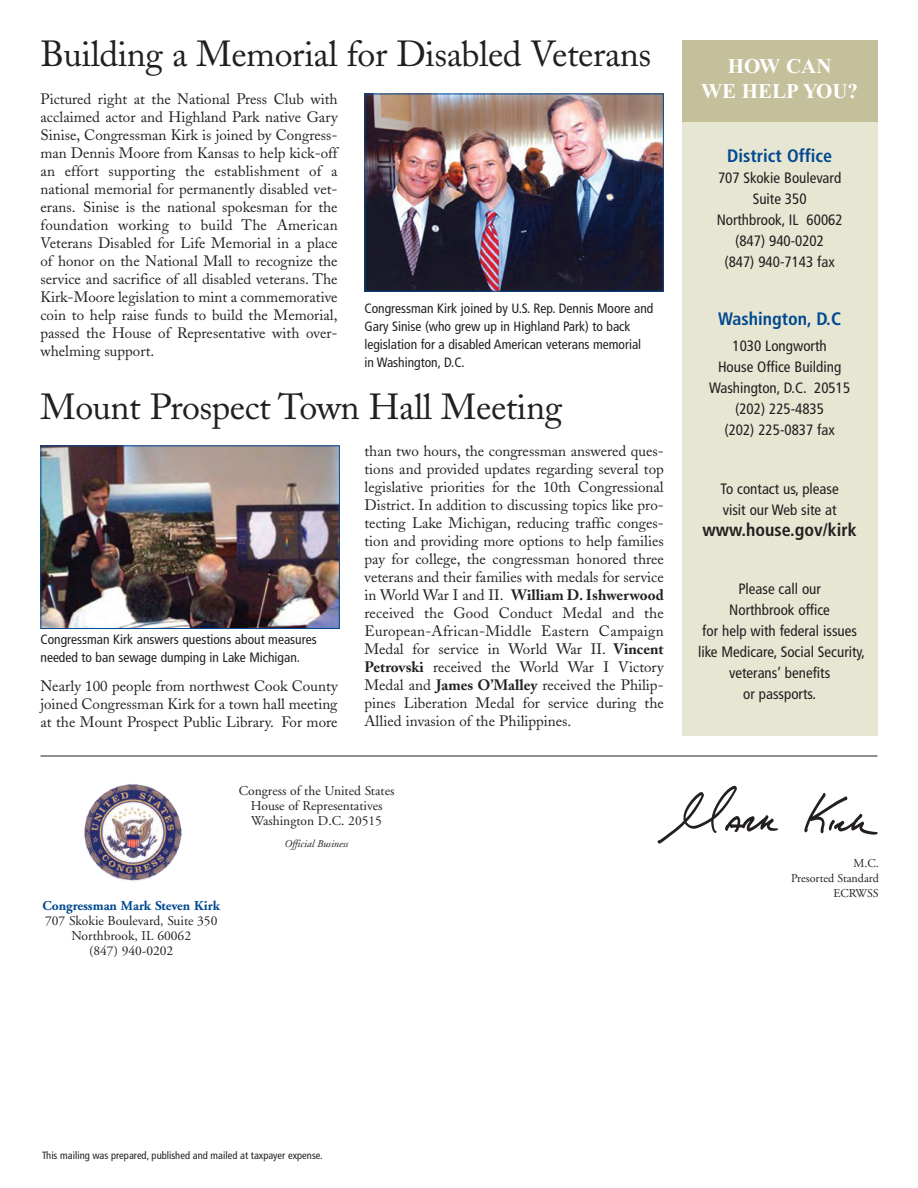
<style>
.page{position:relative;width:918px;height:1188px;background:#fff}
.page>*{position:absolute;margin:0;border:0;box-sizing:border-box;transform-origin:0 0}
.t1{font:36px "Adobe Caslon";letter-spacing:-.015em;color:#231f20}
.t2{font:700 21px/25.2px "Times";color:#fff;text-align:center}
.t3{font:700 condensed 18px "Frutiger";color:#014990}
.t4{font:700 condensed 18px "Frutiger";color:#231f20}
.t5{font:15px/18px "Adobe Caslon";color:#231f20;text-align:justify}
.t6{font:condensed 15px/21px "Frutiger";color:#231f20;text-align:center}
.t7{font:condensed 13.5px/18px "Frutiger";color:#231f20}
.t8{font:13.5px/15px "Adobe Garamond";color:#231f20;text-align:center}
.t9{font:700 13.5px "Adobe Garamond";color:#014990}
.t10{font:12px/15px "Adobe Garamond";color:#231f20;text-align:right}
.t11{font:condensed 10.5px "Frutiger";color:#231f20}
.t12{font:italic 10.5px "Adobe Garamond";color:#231f20}
.s1{font-weight:700}
</style>
<div class="page">
<img style="left:84px;top:784px;width:98px;height:98px;border-radius:50%">
<img style="left:657px;top:785px;width:221px;height:59px">
<hr style="left:40px;top:756px;width:838px;height:1px;background:#231f20">
<img style="left:366px;top:96px;width:296px;height:194px">
<div style="left:364px;top:94px;width:300px;height:198px;border:1px solid #014990"></div>
<div style="left:682px;top:54px;width:196px;height:682px;background:#e7e6d3"></div>
<div style="left:682px;top:40px;width:196px;height:82px;background:#c5c09c"></div>
<img style="left:42px;top:448px;width:296px;height:179px">
<div style="left:40px;top:446px;width:300px;height:183px;border:1px solid #014990"></div>
<h1 class="t1" style="left:40px;top:40px;width:612px">Building a Memorial for Disabled Veterans</h1>
<p class="t5" style="left:40px;top:92px;width:299px">Pictured right at the National Press Club with acclaimed actor and Highland Park native Gary Sinise, Congressman Kirk is joined by Congress&shy;man Dennis Moore from Kansas to help kick-off an effort supporting the establishment of a national memorial for permanently disabled vet&shy;erans. Sinise is the national spokesman for the foundation working to build The American Veterans Disabled for Life Memorial in a place of honor on the National Mall to recognize the service and sacrifice of all disabled veterans. The Kirk-Moore legislation to mint a commemorative coin to help raise funds to build the Memorial, passed the House of Representative with over&shy;whelming support.</p>
<p class="t7" style="left:364px;top:300px;width:290px">Congressman Kirk joined by U.S. Rep. Dennis Moore and Gary Sinise (who grew up in Highland Park) to back legislation for a disabled American veterans memorial in Washington, D.C.</p>
<h1 class="t1" style="left:40px;top:393px;width:523px">Mount Prospect Town Hall Meeting</h1>
<p class="t7" style="left:40px;top:631px;width:278px">Congressman Kirk answers questions about measures needed to ban sewage dumping in Lake Michigan.</p>
<p class="t5" style="left:40px;top:679px;width:299px">Nearly 100 people from northwest Cook County joined Congressman Kirk for a town hall meeting at the Mount Prospect Public Library. For more</p>
<p class="t5" style="left:364px;top:444px;width:301px">than two hours, the congressman answered ques&shy;tions and provided updates regarding several top legislative priorities for the 10th Congressional District. In addition to discussing topics like pro&shy;tecting Lake Michigan, reducing traffic conges&shy;tion and providing more options to help families pay for college, the congressman honored three veterans and their families with medals for service in World War I and II. <span class="s1">William D. Ishwerwood </span>received the Good Conduct Medal and the European-African-Middle Eastern Campaign Medal for service in World War II. <span class="s1">Vincent Petrovski</span> received the World War I Victory Medal and <span class="s1">James O’Malley</span> received the Philip&shy;pines Liberation Medal for service during the Allied invasion of the Philippines.</p>
<p class="t8" style="left:239px;top:784px;width:157px">Congress of the United States<br>House of Representatives<br>Washington D.C. 20515</p>
<p class="t12" style="left:285px;top:840px;width:65px">Official Business</p>
<p class="t9" style="left:43px;top:900px;width:179px">Congressman Mark Steven Kirk</p>
<p class="t8" style="left:45px;top:914px;width:174px">707 Skokie Boulevard, Suite 350<br>Northbrook, IL 60062<br>(847) 940-0202</p>
<h2 class="t2" style="left:701px;top:55px;width:159px">HOW CAN<br>WE HELP YOU?</h2>
<p class="t3" style="left:727px;top:148px;width:106px">District Office</p>
<p class="t6" style="left:717px;top:168px;width:127px">707 Skokie Boulevard<br>Suite 350<br>Northbrook, IL 60062 (847) 940-0202<br>(847) 940-7143 fax</p>
<p class="t3" style="left:718px;top:311px;width:124px">Washington, D.C</p>
<p class="t6" style="left:709px;top:337px;width:143px">1030 Longworth<br>House Office Building<br>Washington, D.C. 20515 (202) 225-4835<br>(202) 225-0837 fax</p>
<p class="t6" style="left:721px;top:479px;width:120px;text-align:left">To contact us, please visit our Web site at</p>
<p class="t4" style="left:703px;top:522px;width:156px">www.house.gov/kirk</p>
<p class="t6" style="left:698px;top:579px;width:169px">Please call our<br>Northbrook office<br>for help with federal issues like Medicare, Social Security, veterans’ benefits<br>or passports.</p>
<p class="t10" style="left:791px;top:857px;width:89px">M.C.<br>Presorted Standard<br>ECRWSS</p>
<p class="t11" style="left:42px;top:1151px;width:282px">This mailing was prepared, published and mailed at taxpayer expense.</p>
</div>
